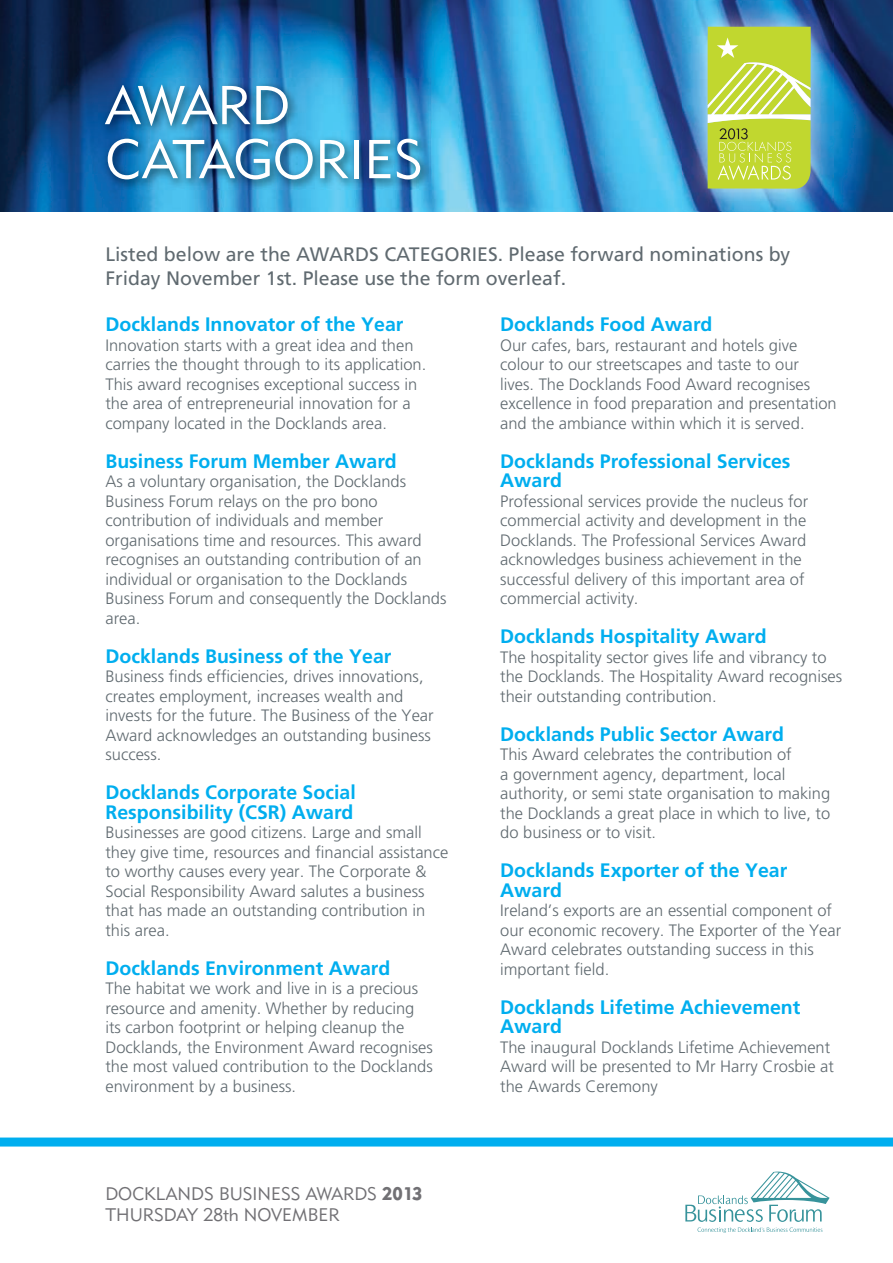
<style>
.page{position:relative;width:893px;height:1263px;background:#fff}
.page>*{position:absolute;margin:0;border:0;box-sizing:border-box;transform-origin:0 0}
.t1{font:54px/54px "Geometric 415 BT Lite A";color:#fff}
.t2{font:700 19.5px/19.5px "Base House Sans";color:#00aeef}
.t3{font:19.5px/24px "Frutiger";color:#606a70}
.t4{font:18px/21px "Geometric 415 BT Lite A";color:#717074}
.t5{font:300 16.5px/19.5px "Base House Sans";color:#606a70}
.s1{font-family:"Geometric 415 BT Black A"}
</style>
<div class="page">
<img style="left:0;top:0;width:893px;height:212px">
<img style="left:99px;top:79px;width:331px;height:110px">
<img style="left:683px;top:2px;width:150px;height:209px">
<svg style="left:708px;top:27px;width:103px;height:162px;background:#c7da4f"></svg>
<svg style="left:685px;top:1171px;width:145px;height:62px"></svg>
<div style="left:0;top:1137px;width:893px;height:9px;background:#00aeef"></div>
<h1 class="t1" style="left:105px;top:78px;width:319px">AWARD<br>CATAGORIES</h1>
<p class="t3" style="left:105px;top:243px;width:686px">Listed below are the AWARDS CATEGORIES. Please forward nominations by<br>Friday November 1st. Please use the form overleaf.</p>
<p class="t2" style="left:105px;top:315px;width:299px">Docklands Innovator of the Year</p>
<p class="t5" style="left:105px;top:335px;width:322px">Innovation starts with a great idea and then carries the thought through to its application.<br>This award recognises exceptional success in the area of entrepreneurial innovation for a company located in the Docklands area.</p>
<p class="t2" style="left:105px;top:451px;width:293px">Business Forum Member Award</p>
<p class="t5" style="left:105px;top:472px;width:343px">As a voluntary organisation, the Docklands Business Forum relays on the pro bono contribution of individuals and member organisations time and resources. This award recognises an outstanding contribution of an individual or organisation to the Docklands Business Forum and consequently the Docklands area.</p>
<p class="t2" style="left:105px;top:646px;width:288px">Docklands Business of the Year</p>
<p class="t5" style="left:105px;top:667px;width:330px">Business finds efficiencies, drives innovations, creates employment, increases wealth and invests for the future. The Business of the Year Award acknowledges an outstanding business success.</p>
<p class="t2" style="left:105px;top:783px;width:252px">Docklands Corporate Social<br>Responsibility (CSR) Award</p>
<p class="t5" style="left:105px;top:823px;width:344px">Businesses are good citizens. Large and small they give time, resources and financial assistance to worthy causes every year. The Corporate &amp; Social Responsibility Award salutes a business that has made an outstanding contribution in this area.</p>
<p class="t2" style="left:105px;top:958px;width:286px">Docklands Environment Award</p>
<p class="t5" style="left:105px;top:979px;width:329px">The habitat we work and live in is a precious resource and amenity. Whether by reducing its carbon footprint or helping cleanup the Docklands, the Environment Award recognises the most valued contribution to the Docklands environment by a business.</p>
<p class="t4" style="left:105px;top:1183px;width:318px">DOCKLANDS BUSINESS AWARDS <span class="s1">2013<br></span>THURSDAY 28th NOVEMBER</p>
<p class="t2" style="left:500px;top:315px;width:214px">Docklands Food Award</p>
<p class="t5" style="left:500px;top:335px;width:338px">Our cafes, bars, restaurant and hotels give colour to our streetscapes and taste to our lives. The Docklands Food Award recognises excellence in food preparation and presentation and the ambiance within which it is served.</p>
<p class="t2" style="left:500px;top:451px;width:292px">Docklands Professional Services<br>Award</p>
<p class="t5" style="left:500px;top:491px;width:310px">Professional services provide the nucleus for commercial activity and development in the Docklands. The Professional Services Award acknowledges business achievement in the successful delivery of this important area of commercial activity.</p>
<p class="t2" style="left:500px;top:627px;width:268px">Docklands Hospitality Award</p>
<p class="t5" style="left:500px;top:647px;width:343px">The hospitality sector gives life and vibrancy to the Docklands. The Hospitality Award recognises their outstanding contribution.</p>
<p class="t2" style="left:500px;top:724px;width:285px">Docklands Public Sector Award</p>
<p class="t5" style="left:500px;top:745px;width:332px">This Award celebrates the contribution of<br>a government agency, department, local authority, or semi state organisation to making the Docklands a great place in which to live, to do business or to visit.</p>
<p class="t2" style="left:500px;top:861px;width:289px">Docklands Exporter of the Year<br>Award</p>
<p class="t5" style="left:500px;top:901px;width:343px">Ireland’s exports are an essential component of our economic recovery. The Exporter of the Year Award celebrates outstanding success in this important field.</p>
<p class="t2" style="left:500px;top:997px;width:302px">Docklands Lifetime Achievement<br>Award</p>
<p class="t5" style="left:500px;top:1037px;width:335px">The inaugural Docklands Lifetime Achievement<br>Award will be presented to Mr Harry Crosbie at the Awards Ceremony</p>
</div>
